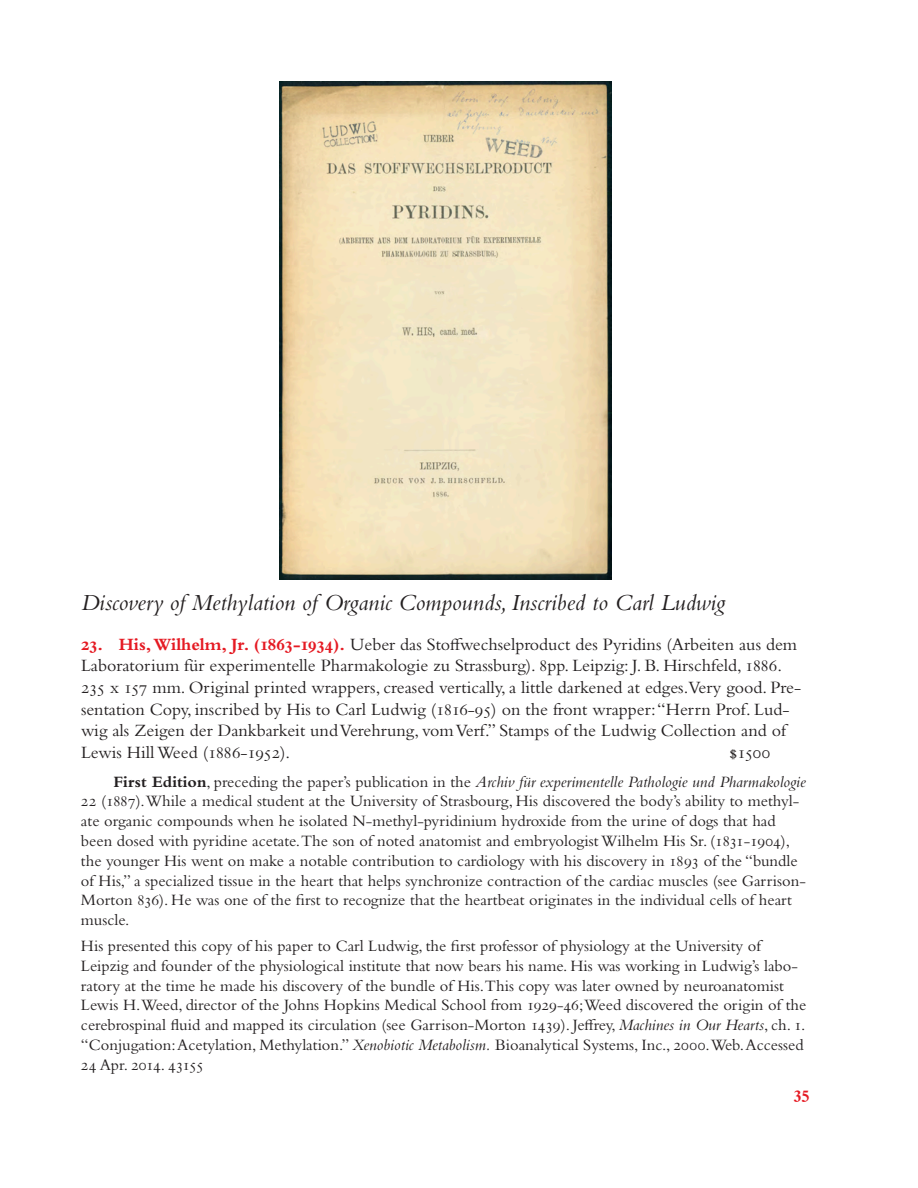
<style>
.page{position:relative;width:918px;height:1188px;background:#fff}
.page>*{position:absolute;margin:0;border:0;box-sizing:border-box;transform-origin:0 0}
.headline{font:italic 24px "Bembo Std";color:#231f20}
.physical_description{font:18px/21.6px "Bembo Std";color:#231f20}
.t1{font:700 18px "Bembo Std";color:#e51a23}
.comment_paragraph{font:16.5px/19.8px "Bembo Std";color:#231f20}
.following_paragraph{font:16.5px/19.8px "Bembo Std";color:#231f20}
.s1{font-weight:700;color:#e51a23}
.s2{font-weight:700}
.s3{font-style:italic}
</style>
<div class="page">
<img style="left:279px;top:81px;width:333px;height:499px">
<p class="headline" style="left:81px;top:589px;width:646px">Discovery of Methylation of Organic Compounds, Inscribed to Carl Ludwig</p>
<p class="physical_description" style="left:81px;top:633px;width:722px"><span class="s1">23. His, Wilhelm, Jr. (1863-1934).</span> Ueber das Stoffwechselproduct des Pyridins (Arbeiten aus dem Laboratorium für experimentelle Pharmakologie zu Strassburg). 8pp. Leipzig: J. B. Hirschfeld, 1886.<br>235 x 157 mm. Original printed wrappers, creased vertically, a little darkened at edges.Very good. Pre&shy;sentation Copy, inscribed by His to Carl Ludwig (1816-95) on the front wrapper: “Herrn Prof. Lud&shy;wig als Zeigen der Dankbarkeit und Verehrung, vom Verf.” Stamps of the Ludwig Collection and of Lewis Hill Weed (1886-1952).</p>
<p class="physical_description" style="left:729px;top:741px;width:43px">$1500</p>
<p class="comment_paragraph" style="left:81px;top:771px;width:726px;text-indent:32px"><span class="s2">First Edition</span>, preceding the paper’s publication in the <span class="s3">Archiv für experimentelle Pathologie und Pharmakologie </span>22 (1887).While a medical student at the University of Strasbourg, His discovered the body’s ability to methyl&shy;ate organic compounds when he isolated N-methyl-pyridinium hydroxide from the urine of dogs that had been dosed with pyridine acetate.The son of noted anatomist and embryologist Wilhelm His Sr. (1831-1904), the younger His went on make a notable contribution to cardiology with his discovery in 1893 of the “bundle of His,” a specialized tissue in the heart that helps synchronize contraction of the cardiac muscles (see Garrison-Morton 836). He was one of the first to recognize that the heartbeat originates in the individual cells of heart muscle.</p>
<p class="following_paragraph" style="left:81px;top:936px;width:727px">His presented this copy of his paper to Carl Ludwig, the first professor of physiology at the University of Leipzig and founder of the physiological institute that now bears his name. His was working in Ludwig’s labo&shy;ratory at the time he made his discovery of the bundle of His.This copy was later owned by neuroanatomist Lewis H.Weed, director of the Johns Hopkins Medical School from 1929-46;Weed discovered the origin of the cerebrospinal fluid and mapped its circulation (see Garrison-Morton 1439). Jeffrey, <span class="s3">Machines in Our Hearts</span>, ch. 1. “Conjugation: Acetylation, Methylation.” <span class="s3">Xenobiotic Metabolism.</span> Bioanalytical Systems, Inc., 2000.Web. Accessed 24 Apr. 2014. 43155</p>
<p class="t1" style="left:794px;top:1084px;width:18px">35</p>
</div>
